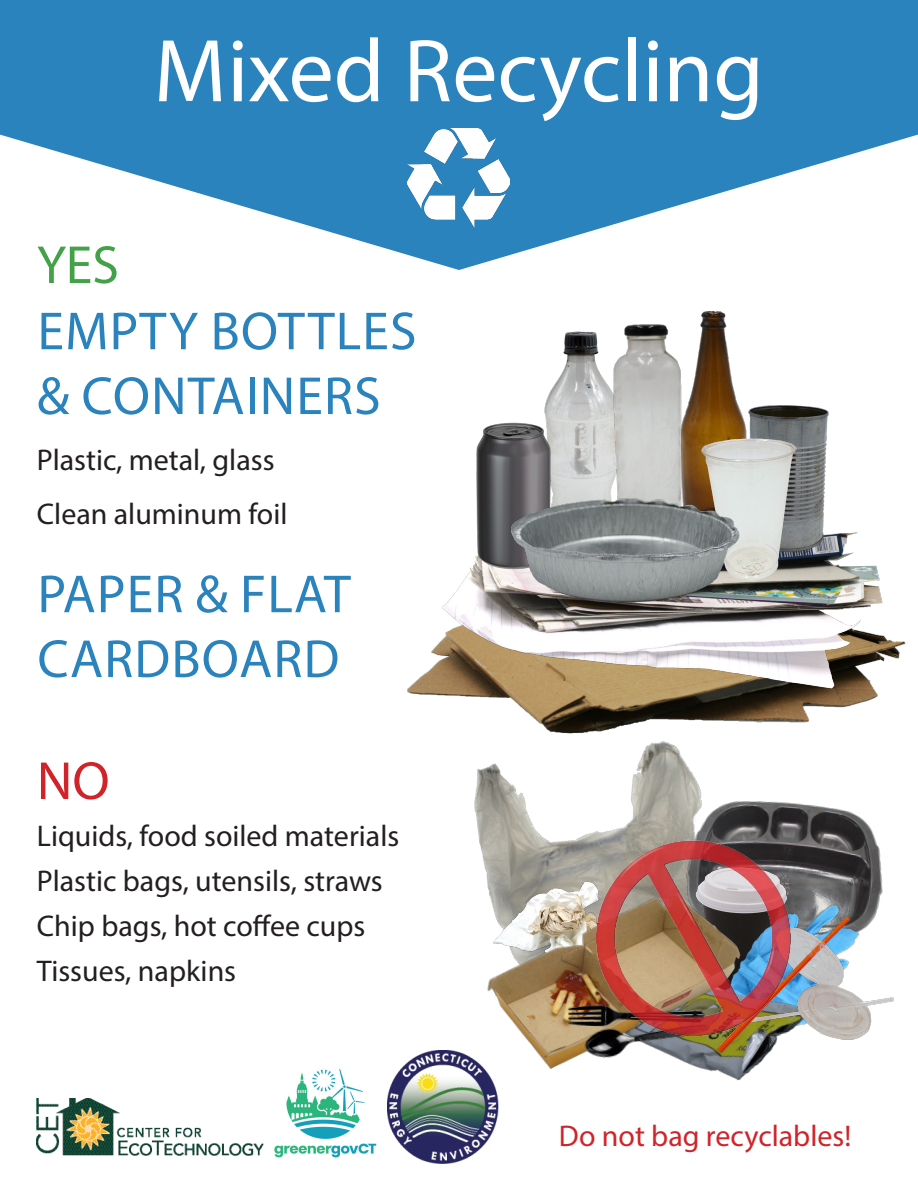
<style>
.page{position:relative;width:918px;height:1188px;background:#fff}
.page>*{position:absolute;margin:0;border:0;box-sizing:border-box;transform-origin:0 0}
.t1{font:90px "Myriad Pro";color:#fff}
.t2{font:54px "Myriad Pro";letter-spacing:.02em;color:#2a83bd}
.t3{font:54px "Myriad Pro";color:#43a247}
.t4{font:54px "Myriad Pro";color:#d1232a}
.t5{font:30px "Myriad Pro";color:#231f20}
.t6{font:30px "Myriad Pro";color:#d1232a}
</style>
<div class="page">
<img style="left:814px;top:641px;width:92px;height:61px">
<img style="left:698px;top:311px;width:30px;height:42px">
<img style="left:544px;top:324px;width:124px;height:104px">
<img style="left:485px;top:413px;width:83px;height:15px">
<img style="left:807px;top:565px;width:95px;height:108px">
<img style="left:807px;top:406px;width:51px;height:159px">
<img style="left:634px;top:353px;width:173px;height:266px">
<img style="left:441px;top:428px;width:315px;height:191px">
<img style="left:407px;top:619px;width:407px;height:432px">
<img style="left:636px;top:758px;width:178px;height:51px">
<img style="left:642px;top:788px;width:172px;height:6px">
<img style="left:639px;top:794px;width:242px;height:64px">
<img style="left:487px;top:809px;width:154px;height:74px">
<img style="left:469px;top:883px;width:102px;height:186px">
<img style="left:548px;top:998px;width:16px;height:58px">
<img style="left:564px;top:995px;width:130px;height:74px">
<img style="left:694px;top:858px;width:200px;height:223px">
<img style="left:571px;top:816px;width:245px;height:244px">
<img style="left:37px;top:1098px;width:226px;height:58px">
<svg style="left:0;top:0;width:918px;height:270px;fill:#2a83bd"></svg>
<img style="left:408px;top:128px;width:102px;height:100px">
<img style="left:263px;top:1069px;width:114px;height:89px">
<img style="left:387px;top:1051px;width:112px;height:113px">
<p class="t1" style="left:154px;top:16px;width:611px">Mixed Recycling</p>
<p class="t3" style="left:37px;top:232px;width:84px">YES</p>
<p class="t2" style="left:37px;top:298px;width:381px">EMPTY BOTTLES</p>
<p class="t2" style="left:37px;top:363px;width:345px">&amp; CONTAINERS</p>
<p class="t5" style="left:37px;top:442px;width:239px">Plastic, metal, glass</p>
<p class="t5" style="left:37px;top:496px;width:252px">Clean aluminum foil</p>
<p class="t2" style="left:37px;top:561px;width:315px">PAPER &amp; FLAT</p>
<p class="t2" style="left:37px;top:626px;width:304px">CARDBOARD</p>
<p class="t4" style="left:37px;top:748px;width:74px">NO</p>
<p class="t5" style="left:37px;top:818px;width:364px">Liquids, food soiled materials</p>
<p class="t5" style="left:37px;top:863px;width:347px">Plastic bags, utensils, straws</p>
<p class="t5" style="left:37px;top:908px;width:330px">Chip bags, hot coffee cups</p>
<p class="t5" style="left:37px;top:953px;width:201px">Tissues, napkins</p>
<p class="t6" style="left:559px;top:1117px;width:294px">Do not bag recyclables!</p>
</div>
